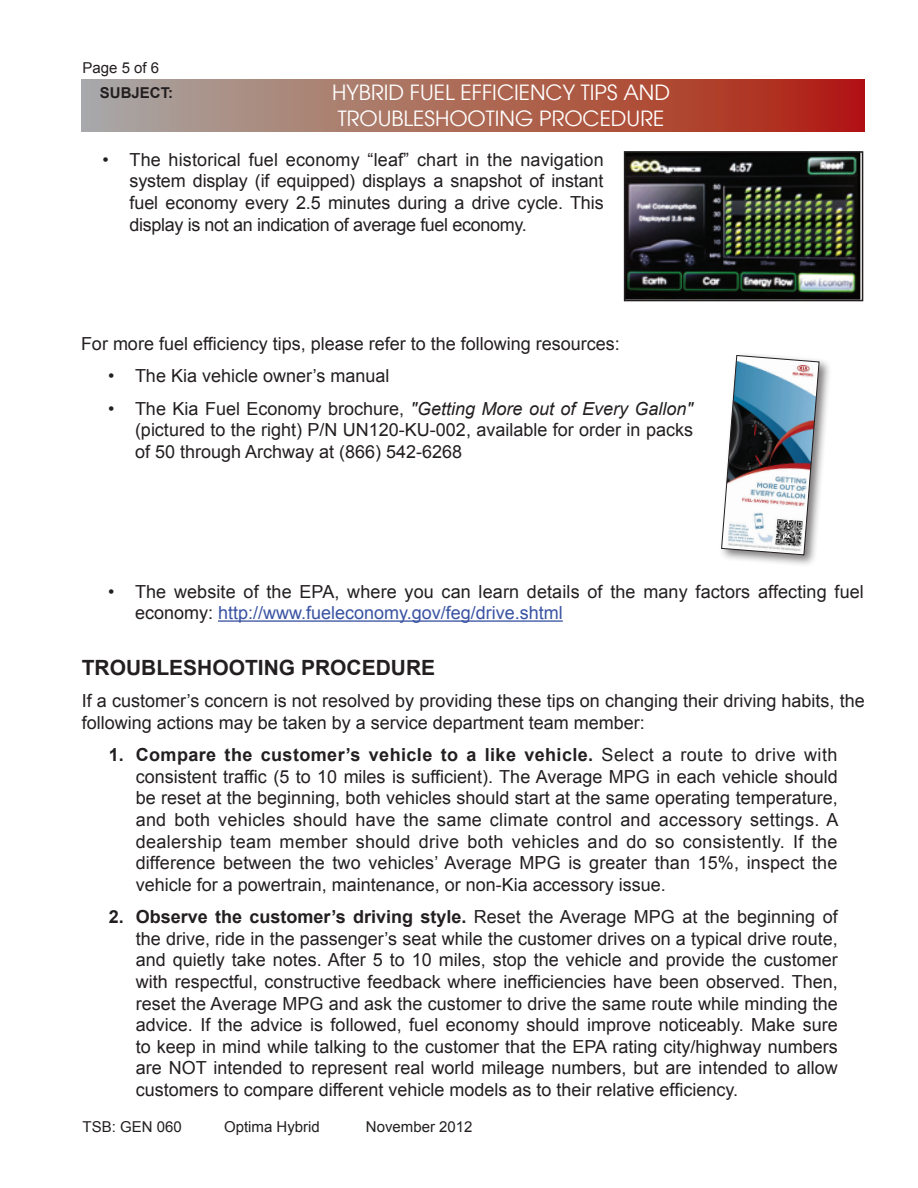
<style>
.page{position:relative;width:918px;height:1188px;background:#fff}
.page>*{position:absolute;margin:0;border:0;box-sizing:border-box;transform-origin:0 0}
.t1{font:21px/25.2px "Avant Garde";color:#fff}
.t2{font:700 21px "Arial";color:#231f20}
.t3{font:18px/21.6px "Arial";color:#231f20;text-align:justify}
.t4{font:700 18px "Arial";color:#231f20}
.t5{font:15px "Arial";color:#231f20}
.t6{font:700 15px "Arial";color:#231f20}
.s1{font-style:italic}
.s2{color:#3a53a3}
.s3{font-weight:700}
.s4{font-weight:400}
</style>
<div class="page">
<div style="left:81px;top:80px;width:783px;height:52px;background:linear-gradient(to right,#a8ada4,#b1210d)"></div>
<img style="left:627px;top:154px;width:233px;height:144px">
<div style="left:624px;top:151px;width:239px;height:150px;border:2px solid #231f20"></div>
<hr style="left:218px;top:620px;width:345px;height:2px;background:#3a53a3">
<div style="left:718px;top:352px;width:114px;height:215px;background:#231f20;opacity:.6"></div>
<svg style="left:721px;top:355px;width:98px;height:200px"></svg>
<p class="t5" style="left:82px;top:58px;width:78px">Page 5 of 6</p>
<p class="t6" style="left:100px;top:82px;width:11px">subject</p>
<p class="t6" style="left:168px;top:82px;width:6px">:</p>
<p class="t1" style="left:332px;top:80px;width:100px">HYBRI D FUEL</p>
<p class="t1" style="left:461px;top:80px;width:44px">EFFICIENC</p>
<p class="t1" style="left:338px;top:80px;width:334px;text-indent:225px">Y TIPS AN D<br>TROUBLESHOOTING PROCE DURE</p>
<p class="t3" style="left:130px;top:149px;width:476px;text-indent:-27px">• The historical fuel economy “leaf” chart in the navigation system display (if equipped) displays a snapshot of instant fuel economy every 2.5 minutes during a drive cycle. This display is not an indication of average fuel economy.</p>
<p class="t3" style="left:81px;top:333px;width:540px">For more fuel efficiency tips, please refer to the following resources:</p>
<p class="t3" style="left:108px;top:366px;width:283px">• The Kia vehicle owner’s manual</p>
<p class="t3" style="left:135px;top:398px;width:560px;text-indent:-27px">• The Kia Fuel Economy brochure, <span class="s1">"Getting More out of Every Gallon" </span>(pictured to the right) P/N U N120-KU-002, available for order in packs of 50 through Archway at (866) 542-6268</p>
<p class="t3" style="left:135px;top:581px;width:730px;text-indent:-27px">• The website of the EPA, where you can learn details of the many factors affecting fuel economy: <span class="s2">http://www.fueleconomy.gov/feg/drive.shtml</span></p>
<p class="t2" style="left:82px;top:654px;width:355px">TROUBLESHOOTING PROCEDURE</p>
<p class="t3" style="left:82px;top:690px;width:785px">If a customer’s concern is not resolved by providing these tips on changing their driving habits, the following actions may be taken by a service department team member:</p>
<p class="t3" style="left:136px;top:744px;width:703px;text-indent:-27px"><span class="s3">1. Compare the customer’s vehicle to a like vehicle.</span> Select a route to drive with consistent traffic (5 to 10 miles is sufficient). The Average MPG</p>
<p class="t3" style="left:136px;top:766px;width:704px;text-indent:521px">in each vehicle should be reset at the beginning, both vehicles should start at the same operating temperature, and both vehicles should have the same climate control and accessory settings. A dealership team member should drive both vehicles and do so consistently. If the difference between the two vehicles’ Average MPG</p>
<p class="t3" style="left:136px;top:852px;width:703px;text-indent:433px">is greater than 15%, inspect the vehicle for a powertrain, maintenance, or non-Kia accessory issue.</p>
<p class="t4" style="left:109px;top:905px;width:540px">2. Observe the customer’s driving style. <span class="s4">Reset the Average MPG</span></p>
<p class="t3" style="left:136px;top:906px;width:704px;text-indent:547px">at the beginning of the drive, ride in the passenger’s seat while the customer drives on a typical drive route, and quietly take notes. After 5 to 10 miles, stop the vehicle and provide the customer with respectful, constructive feedback where inefficiencies have been observed. Then, reset the Average MPG</p>
<p class="t3" style="left:136px;top:993px;width:704px;text-indent:193px">and ask the customer to drive the same route while minding the advice. If the advice is followed, fuel economy should improve noticeably. Make sure to keep in mind while talking to the customer that the EPA rating city/highway numbers are NOT intended to represent real world mileage numbers, but are intended to allow customers to compare different vehicle models as to their relative efficiency.</p>
<p class="t5" style="left:83px;top:1117px;width:127px">TSB: GEN 060 O</p>
<p class="t5" style="left:236px;top:1117px;width:86px">ptima Hybrid</p>
<p class="t5" style="left:366px;top:1117px;width:108px">November 2012</p>
</div>
